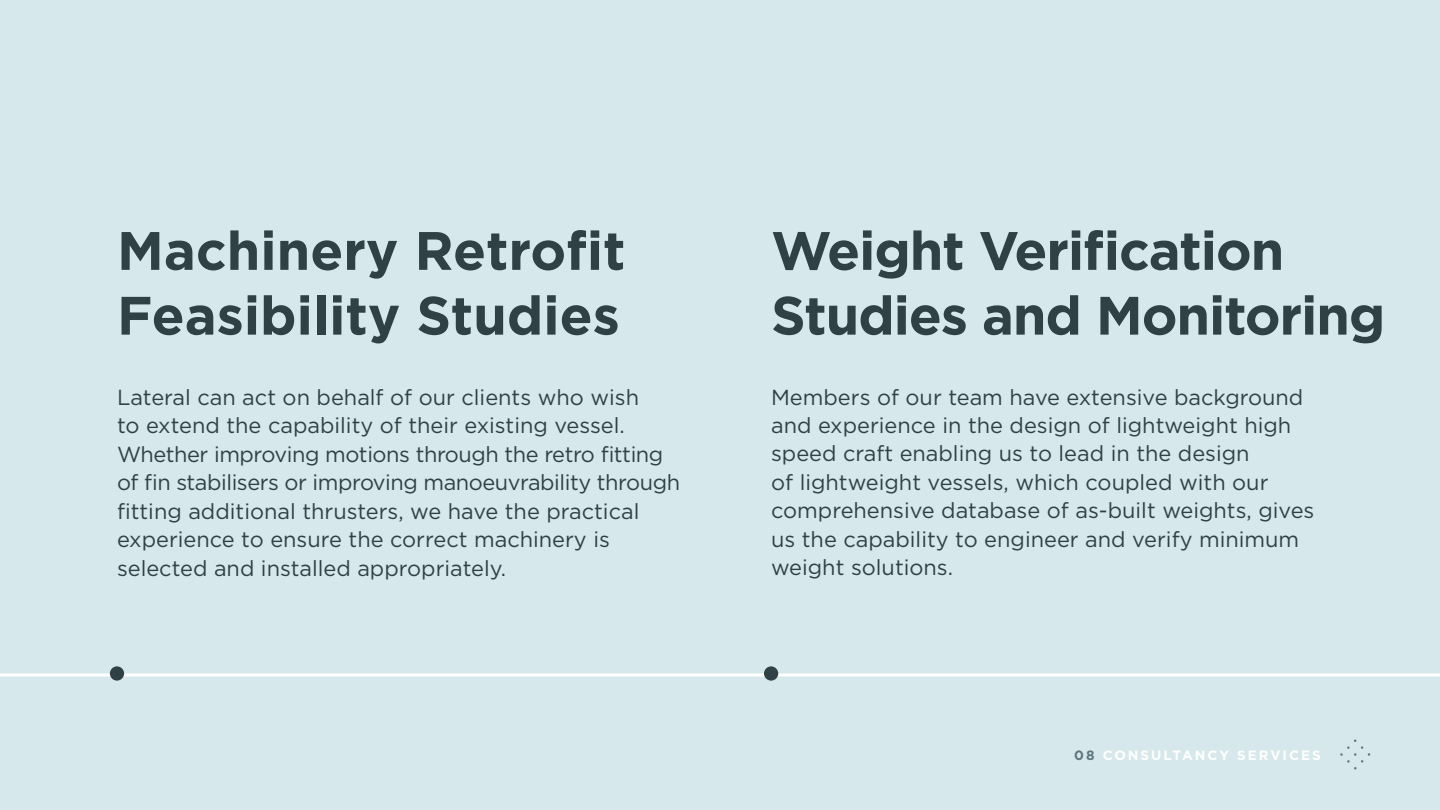
<style>
.page{position:relative;width:1440px;height:810px;background:#d6e8eb}
.page>*{position:absolute;margin:0;border:0;box-sizing:border-box;transform-origin:0 0}
.t1{font:700 54px/64.8px "Gotham";letter-spacing:-.02em;color:#304146}
.t2{font:700 54px/64.8px "Gotham";color:#304146}
.t3{font:21.75px/28.5px "Gotham";color:#304146}
.t4{font:700 13.5px "Gotham";letter-spacing:.15em;color:#fff}
.s1{color:#60767e}
</style>
<div class="page">
<svg style="left:1340px;top:739px;width:30px;height:31px"></svg>
<hr style="left:0;top:674px;width:1440px;height:2px;background:#fff">
<div style="left:110px;top:666px;width:14px;height:15px;background:#304146;border-radius:50%"></div>
<div style="left:764px;top:666px;width:14px;height:15px;background:#304146;border-radius:50%"></div>
<h1 class="t2" style="left:117px;top:218px;width:510px">Machinery Retrofit<br>Feasibility Studies</h1>
<h1 class="t1" style="left:771px;top:218px;width:616px">Weight Verification<br>Studies and Monitoring</h1>
<p class="t3" style="left:117px;top:382px;width:565px">Lateral can act on behalf of our clients who wish<br>to extend the capability of their existing vessel.<br>Whether improving motions through the retro fitting of fin stabilisers or improving manoeuvrability through fitting additional thrusters, we have the practical experience to ensure the correct machinery is selected and installed appropriately.</p>
<p class="t3" style="left:771px;top:382px;width:545px">Members of our team have extensive background and experience in the design of lightweight high speed craft enabling us to lead in the design<br>of lightweight vessels, which coupled with our comprehensive database of as-built weights, gives us the capability to engineer and verify minimum weight solutions.</p>
<p class="t4" style="left:1074px;top:746px;width:248px"><span class="s1">08</span> CONSULTANCY SERVICES</p>
</div>
